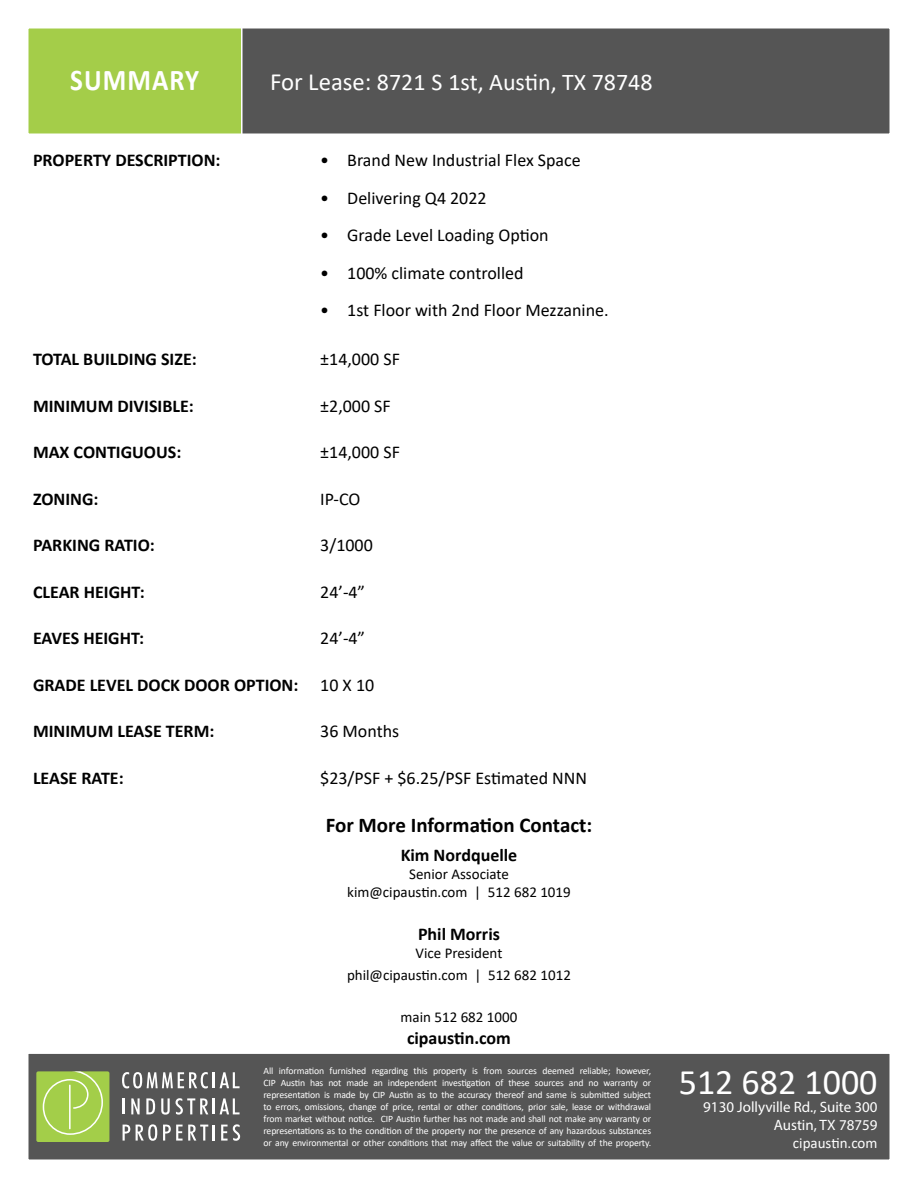
<style>
.page{position:relative;width:918px;height:1188px;background:#fff}
.page>*{position:absolute;margin:0;border:0;box-sizing:border-box;transform-origin:0 0}
.t1{font:36px "Calibri";color:#fff}
.t2{font:700 30.3px "Calibri";letter-spacing:.04em;color:#fff;scale:.89 1}
.t3{font:24px "Calibri";color:#fff}
.t4{font:700 21px "Calibri";color:#000}
.t5{font:18px "Calibri";color:#000}
.t6{font:700 18px "Calibri";color:#000}
.t7{font:15px/18px "Calibri";color:#000;text-align:center}
.t8{font:15px/18px "Myriad Pro";color:#fff;text-align:right}
.t9{font:15px "Calibri";color:#fff}
.t10{font:9.75px/12px "Calibri";letter-spacing:-.015em;color:#fff;text-align:justify}
.s1{font-size:24.75px}
.s2{font-weight:400}
</style>
<div class="page">
<div style="left:243px;top:28px;width:647px;height:106px;background:#555"></div>
<div style="left:28px;top:1053px;width:862px;height:107px;background:#555"></div>
<div style="left:28px;top:28px;width:215px;height:106px;background:#a4cd49"></div>
<svg style="left:122px;top:1072px;width:118px;height:16px"></svg>
<svg style="left:123px;top:1098px;width:2px;height:16px"></svg>
<svg style="left:131px;top:1098px;width:9px;height:16px"></svg>
<svg style="left:146px;top:1098px;width:9px;height:16px"></svg>
<svg style="left:161px;top:1098px;width:9px;height:17px"></svg>
<svg style="left:176px;top:1098px;width:64px;height:17px"></svg>
<svg style="left:123px;top:1125px;width:7px;height:16px"></svg>
<svg style="left:136px;top:1124px;width:21px;height:17px"></svg>
<svg style="left:163px;top:1125px;width:52px;height:16px"></svg>
<svg style="left:221px;top:1124px;width:19px;height:17px"></svg>
<div style="left:36px;top:1071px;width:73px;height:71px;background:#a3ce49;border-radius:2px"></div>
<svg style="left:43px;top:1071px;width:60px;height:64px"></svg>
<h2 class="t2" style="left:70px;top:59px;width:146px">SUMMARY</h2>
<h3 class="t3" style="left:270px;top:65px;width:384px"><span class="s1">For Lease:</span> 8721 S 1st, Austin, TX 78748</h3>
<h3 class="t6" style="left:33px;top:148px;width:189px">PROPERTY DESCRIPTION:</h3>
<h3 class="t5" style="left:320px;top:148px;width:262px">• Brand New Industrial Flex Space</h3>
<h3 class="t5" style="left:320px;top:185px;width:168px">• Delivering Q4 2022</h3>
<h3 class="t5" style="left:320px;top:223px;width:230px">• Grade Level Loading Option</h3>
<h3 class="t5" style="left:320px;top:260px;width:205px">• 100% climate controlled</h3>
<h3 class="t5" style="left:320px;top:298px;width:290px">• 1st Floor with 2nd Floor Mezzanine.</h3>
<h3 class="t6" style="left:33px;top:346px;width:165px">TOTAL BUILDING SIZE:</h3>
<h3 class="t5" style="left:320px;top:347px;width:81px">±14,000 SF</h3>
<h3 class="t6" style="left:33px;top:393px;width:162px">MINIMUM DIVISIBLE:</h3>
<h3 class="t5" style="left:320px;top:393px;width:72px">±2,000 SF</h3>
<h3 class="t6" style="left:33px;top:439px;width:150px">MAX CONTIGUOUS:</h3>
<h3 class="t5" style="left:320px;top:440px;width:81px">±14,000 SF</h3>
<h3 class="t6" style="left:33px;top:486px;width:67px">ZONING:</h3>
<h3 class="t5" style="left:320px;top:486px;width:42px">IP-CO</h3>
<h3 class="t6" style="left:33px;top:532px;width:123px">PARKING RATIO:</h3>
<h3 class="t5" style="left:320px;top:533px;width:54px">3/1000</h3>
<h3 class="t6" style="left:33px;top:579px;width:113px">CLEAR HEIGHT:</h3>
<h3 class="t5" style="left:320px;top:579px;width:46px">24’-4”</h3>
<h3 class="t6" style="left:33px;top:625px;width:113px">EAVES HEIGHT:</h3>
<h3 class="t5" style="left:320px;top:626px;width:46px">24’-4”</h3>
<h3 class="t6" style="left:33px;top:672px;width:343px">GRADE LEVEL DOCK DOOR OPTION: <span class="s2">10 X 10</span></h3>
<h3 class="t6" style="left:33px;top:718px;width:183px">MINIMUM LEASE TERM:</h3>
<h3 class="t5" style="left:320px;top:719px;width:81px">36 Months</h3>
<h3 class="t6" style="left:33px;top:765px;width:92px">LEASE RATE:</h3>
<h3 class="t5" style="left:320px;top:765px;width:268px">$23/PSF + $6.25/PSF Estimated NNN</h3>
<h3 class="t4" style="left:326px;top:811px;width:268px">For More Information Contact:</h3>
<h3 class="t6" style="left:401px;top:842px;width:118px">Kim Nordquelle</h3>
<h3 class="t7" style="left:347px;top:864px;width:225px">Senior Associate kim@cipaustin.com | 512 682 1019</h3>
<h3 class="t6" style="left:418px;top:921px;width:83px">Phil Morris</h3>
<h3 class="t7" style="left:347px;top:942px;width:225px;line-height:21.6px">Vice President<br>phil@cipaustin.com | 512 682 1012</h3>
<h3 class="t7" style="left:401px;top:1008px;width:118px">main 512 682 1000</h3>
<h3 class="t6" style="left:407px;top:1025px;width:105px">cipaustin.com</h3>
<p class="t10" style="left:264px;top:1065px;width:389px">All information furnished regarding this property is from sources deemed reliable; however, CIP Austin has not made an independent investigation of these sources and no warranty or representation is made by CIP Austin as to the accuracy thereof and same is submitted subject to errors, omissions, change of price, rental or other conditions, prior sale, lease or withdrawal from market without notice. CIP Austin further has not made and shall not make any warranty or representations as to the condition of the property nor the presence of any hazardous substances or any environmental or other conditions that may affect the value or suitability of the property.</p>
<h1 class="t1" style="left:679px;top:1057px;width:200px">512 682 1000</h1>
<h3 class="t8" style="left:703px;top:1098px;width:176px">9130 Jollyville Rd., Suite 300<br>Austin, TX 78759</h3>
<h3 class="t9" style="left:793px;top:1133px;width:86px">cipaustin.com</h3>
</div>
